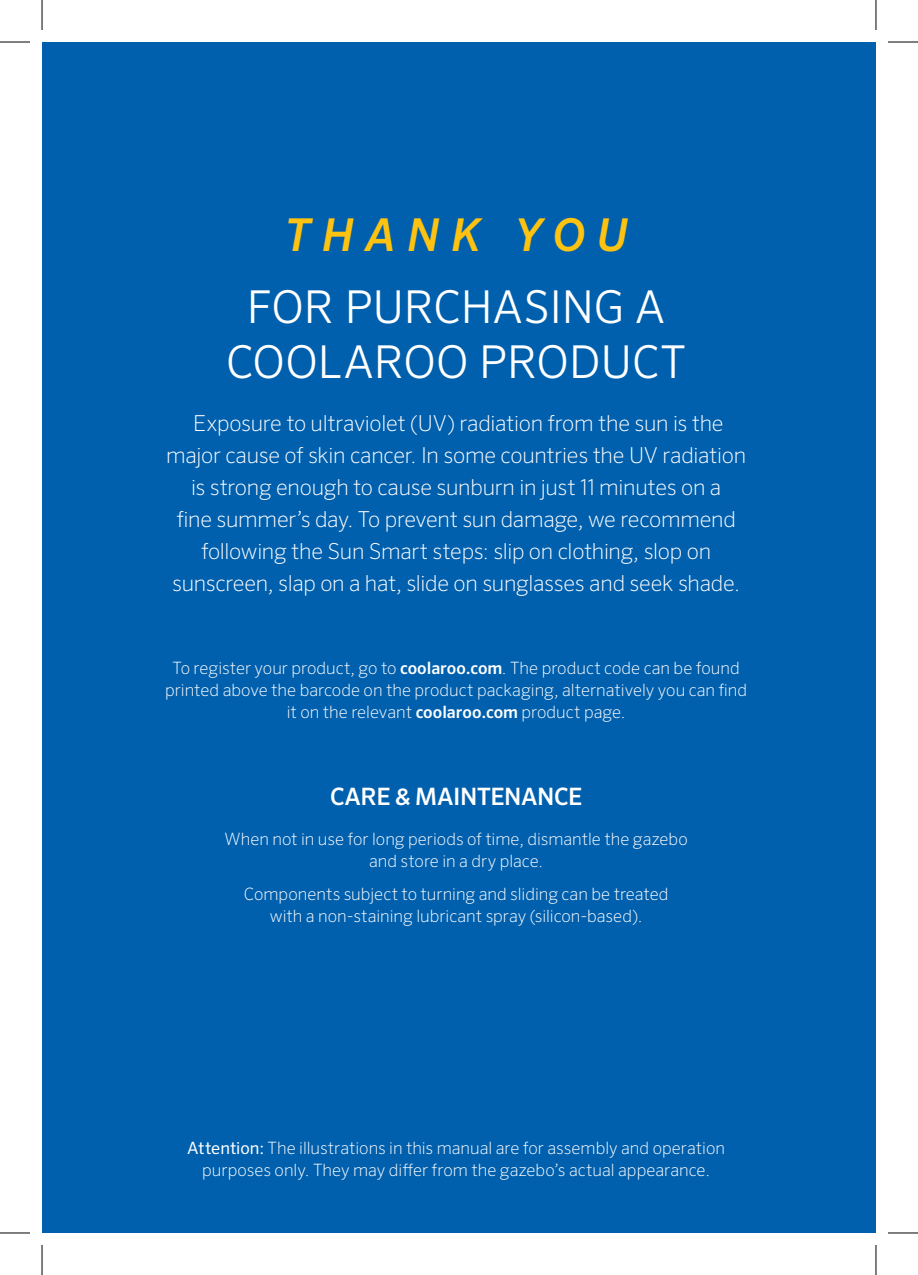
<style>
.page{position:relative;width:918px;height:1275px;background:#fff}
.page>*{position:absolute;margin:0;border:0;box-sizing:border-box;transform-origin:0 0}
.t1{font:300 45.4px/55.2px "Sero Pro";color:#fff;text-align:center}
.t2{font:italic 500 45.4px "Sero Pro";letter-spacing:.24em;color:#fec210}
.STEP_HEADING{font:500 24px "Sero Pro";letter-spacing:-.02em;color:#fff}
.t3{font:200 22px/32px "Sero Pro";letter-spacing:-.015em;color:#fff;text-align:center}
.t4{font:200 17px/22px "Sero Pro";color:#fff;text-align:center}
.s1{font-weight:500}
.s2{font-weight:400}
</style>
<div class="page">
<div style="left:42px;top:42px;width:833px;height:1191px;background:#0160ae"></div>
<hr style="left:0;top:42px;width:30px;height:1px;background:#000">
<hr style="left:887px;top:42px;width:30px;height:1px;background:#000">
<hr style="left:0;top:1232px;width:30px;height:1px;background:#000">
<hr style="left:887px;top:1232px;width:30px;height:1px;background:#000">
<hr style="left:42px;top:0;width:1px;height:30px;background:#000">
<hr style="left:42px;top:1245px;width:1px;height:30px;background:#000">
<hr style="left:875px;top:0;width:1px;height:30px;background:#000">
<hr style="left:875px;top:1245px;width:1px;height:30px;background:#000">
<p class="t2" style="left:284px;top:208px;width:345px">THANK YOU</p>
<p class="t1" style="left:226px;top:279px;width:461px">FOR PURCHASING A<br>COOLAROO PRODUCT</p>
<p class="t3" style="left:166px;top:407px;width:581px">Exposure to ultraviolet (UV) radiation from the sun is the major cause of skin cancer. In some countries the UV radiation is strong enough to cause sunburn in just 11 minutes on a<br>fine summer’s day. To prevent sun damage, we recommend following the Sun Smart steps: slip on clothing, slop on sunscreen, slap on a hat, slide on sunglasses and seek shade.</p>
<p class="t4" style="left:165px;top:656px;width:583px">To register your product, go to <span class="s1">coolaroo.com</span>. The product code can be found printed above the barcode on the product packaging, alternatively you can find it on the relevant <span class="s1">coolaroo.com</span> product page.</p>
<p class="STEP_HEADING" style="left:330px;top:782px;width:254px">CARE &amp; MAINTENANCE</p>
<p class="t4" style="left:224px;top:827px;width:464px">When not in use for long periods of time, dismantle the gazebo and store in a dry place.</p>
<p class="t4" style="left:244px;top:883px;width:426px">Components subject to turning and sliding can be treated with a non-staining lubricant spray (silicon-based).</p>
<p class="t4" style="left:187px;top:1137px;width:539px"><span class="s2">Attention:</span> The illustrations in this manual are for assembly and operation purposes only. They may differ from the gazebo’s actual appearance.</p>
</div>
